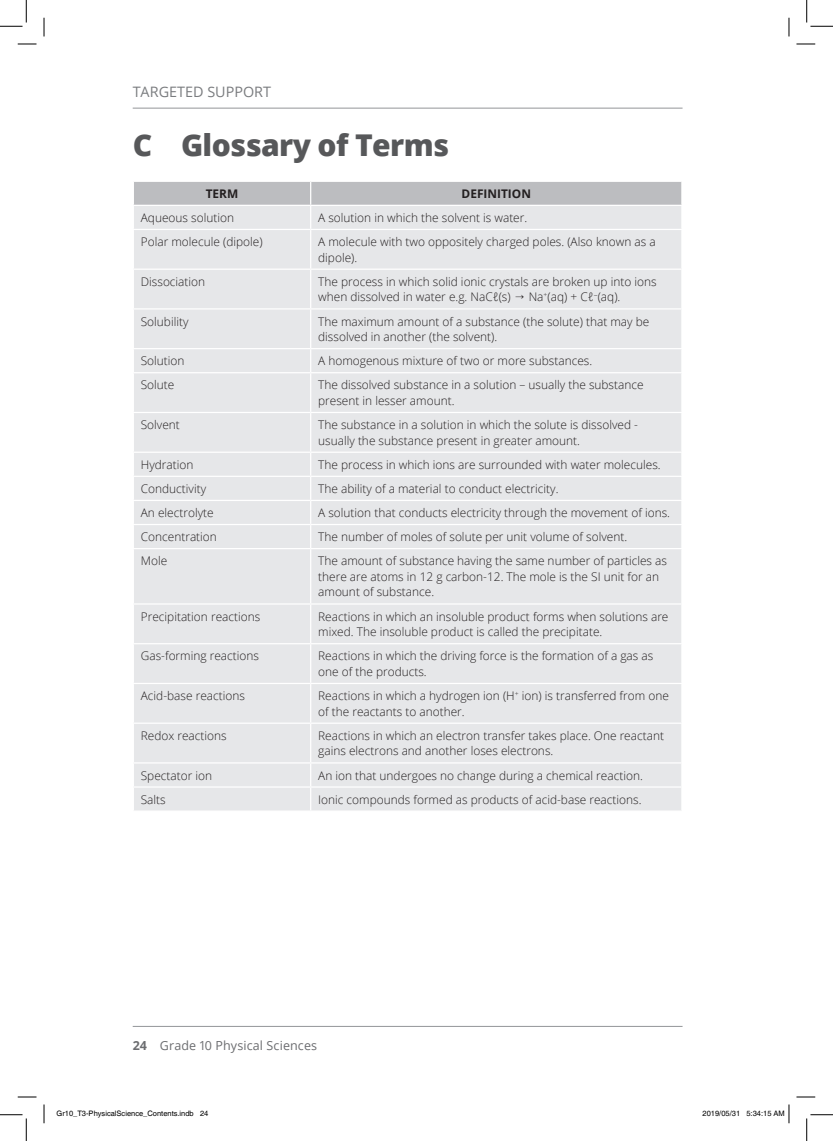
<style>
.page{position:relative;width:833px;height:1141px;background:#fff}
.page>*{position:absolute;margin:0;border:0;box-sizing:border-box;transform-origin:0 0}
.t1{font:800 30px "Open Sans";letter-spacing:-.02em;color:#57585a}
.t2{font:14.38px "Open Sans";color:#7a7c7f}
.t3{font:12.5px "Open Sans";letter-spacing:.01em;color:#6c6d70}
.t4{font:300 11.88px/15.6px "Open Sans";color:#231f20}
.t5{font:700 11.88px "Open Sans";color:#231f20}
.t6{font:7.5px "Helvetica";color:#000}
.s1{font-family:"M Ma Arrow";font-weight:400}
.s2{font-weight:700}
</style>
<div class="page">
<hr style="left:133px;top:108px;width:549px;height:1px;background:#939598">
<hr style="left:133px;top:1025px;width:549px;height:1px;background:#939598">
<div style="left:134px;top:230px;width:547px;height:580px;background:#e6e7e9"></div>
<svg style="left:133px;top:181px;width:549px;height:48px;background:#d3d4d6"></svg>
<hr style="left:310px;top:230px;width:1px;height:38px;background:#fff">
<hr style="left:133px;top:268px;width:177px;height:2px;background:#fff">
<hr style="left:310px;top:268px;width:372px;height:2px;background:#fff">
<hr style="left:310px;top:270px;width:1px;height:38px;background:#fff">
<hr style="left:133px;top:308px;width:177px;height:1px;background:#fff">
<hr style="left:310px;top:308px;width:372px;height:1px;background:#fff">
<hr style="left:310px;top:309px;width:1px;height:39px;background:#fff">
<hr style="left:133px;top:348px;width:177px;height:1px;background:#fff">
<hr style="left:310px;top:348px;width:372px;height:1px;background:#fff">
<svg style="left:310px;top:349px;width:1px;height:23px"></svg>
<hr style="left:133px;top:372px;width:177px;height:1px;background:#fff">
<hr style="left:310px;top:372px;width:372px;height:1px;background:#fff">
<hr style="left:310px;top:373px;width:1px;height:39px;background:#fff">
<hr style="left:133px;top:412px;width:177px;height:1px;background:#fff">
<hr style="left:310px;top:412px;width:372px;height:1px;background:#fff">
<hr style="left:310px;top:413px;width:1px;height:38px;background:#fff">
<hr style="left:133px;top:451px;width:177px;height:2px;background:#fff">
<hr style="left:310px;top:451px;width:372px;height:2px;background:#fff">
<hr style="left:133px;top:475px;width:177px;height:2px;background:#fff">
<hr style="left:310px;top:475px;width:372px;height:2px;background:#fff">
<hr style="left:133px;top:499px;width:177px;height:2px;background:#fff">
<hr style="left:310px;top:499px;width:372px;height:2px;background:#fff">
<hr style="left:133px;top:524px;width:177px;height:1px;background:#fff">
<hr style="left:310px;top:524px;width:372px;height:1px;background:#fff">
<svg style="left:310px;top:453px;width:1px;height:95px"></svg>
<hr style="left:133px;top:548px;width:177px;height:1px;background:#fff">
<hr style="left:310px;top:548px;width:372px;height:1px;background:#fff">
<hr style="left:310px;top:549px;width:1px;height:54px;background:#fff">
<hr style="left:133px;top:603px;width:177px;height:1px;background:#fff">
<hr style="left:310px;top:603px;width:372px;height:1px;background:#fff">
<hr style="left:310px;top:604px;width:1px;height:39px;background:#fff">
<hr style="left:133px;top:643px;width:177px;height:1px;background:#fff">
<hr style="left:310px;top:643px;width:372px;height:1px;background:#fff">
<hr style="left:310px;top:644px;width:1px;height:38px;background:#fff">
<hr style="left:133px;top:682px;width:177px;height:2px;background:#fff">
<hr style="left:310px;top:682px;width:372px;height:2px;background:#fff">
<hr style="left:310px;top:684px;width:1px;height:38px;background:#fff">
<hr style="left:133px;top:722px;width:177px;height:1px;background:#fff">
<hr style="left:310px;top:722px;width:372px;height:1px;background:#fff">
<hr style="left:310px;top:723px;width:1px;height:39px;background:#fff">
<hr style="left:133px;top:762px;width:177px;height:1px;background:#fff">
<hr style="left:310px;top:762px;width:372px;height:1px;background:#fff">
<hr style="left:133px;top:786px;width:177px;height:1px;background:#fff">
<hr style="left:310px;top:786px;width:372px;height:1px;background:#fff">
<svg style="left:310px;top:763px;width:1px;height:47px"></svg>
<svg style="left:18px;top:43px;width:18px;height:2px"></svg>
<svg style="left:796px;top:43px;width:18px;height:2px"></svg>
<svg style="left:18px;top:1096px;width:18px;height:1px"></svg>
<svg style="left:796px;top:1096px;width:18px;height:1px"></svg>
<svg style="left:43px;top:18px;width:2px;height:18px"></svg>
<svg style="left:43px;top:1104px;width:2px;height:19px"></svg>
<svg style="left:788px;top:18px;width:1px;height:18px"></svg>
<svg style="left:0;top:0;width:27px;height:27px"></svg>
<svg style="left:0;top:1114px;width:27px;height:26px"></svg>
<svg style="left:806px;top:0;width:26px;height:27px"></svg>
<svg style="left:806px;top:1114px;width:26px;height:26px"></svg>
<svg style="left:788px;top:1104px;width:1px;height:19px"></svg>
<p class="t2" style="left:133px;top:82px;width:140px">TARGETED SUPPORT</p>
<h1 class="t1" style="left:133px;top:122px;width:318px">C Glossary of Terms</h1>
<p class="t5" style="left:205px;top:185px;width:34px">TERM</p>
<p class="t5" style="left:461px;top:185px;width:71px">DEFINITION</p>
<p class="t4" style="left:141px;top:209px;width:95px">Aqueous solution</p>
<p class="t4" style="left:318px;top:209px;width:210px">A solution in which the solvent is water.</p>
<p class="t4" style="left:141px;top:233px;width:123px">Polar molecule (dipole)</p>
<p class="t4" style="left:318px;top:233px;width:339px">A molecule with two oppositely charged poles. (Also known as a dipole).</p>
<p class="t4" style="left:141px;top:273px;width:66px">Dissociation</p>
<p class="t4" style="left:318px;top:273px;width:340px">The process in which solid ionic crystals are broken up into ions when dissolved in water e.g. NaCℓ(s) <span class="s1">"</span> Na<sup>+</sup>(aq) + Cℓ<sup>−</sup>(aq).</p>
<p class="t4" style="left:141px;top:313px;width:49px">Solubility</p>
<p class="t4" style="left:318px;top:313px;width:332px">The maximum amount of a substance (the solute) that may be dissolved in another (the solvent).</p>
<p class="t4" style="left:141px;top:353px;width:45px">Solution</p>
<p class="t4" style="left:318px;top:353px;width:275px">A homogenous mixture of two or more substances.</p>
<p class="t4" style="left:141px;top:377px;width:35px">Solute</p>
<p class="t4" style="left:318px;top:377px;width:327px">The dissolved substance in a solution – usually the substance present in lesser amount.</p>
<p class="t4" style="left:141px;top:416px;width:41px">Solvent</p>
<p class="t4" style="left:318px;top:416px;width:321px">The substance in a solution in which the solute is dissolved - usually the substance present in greater amount.</p>
<p class="t4" style="left:141px;top:456px;width:54px">Hydration</p>
<p class="t4" style="left:318px;top:456px;width:344px">The process in which ions are surrounded with water molecules.</p>
<p class="t4" style="left:141px;top:480px;width:67px">Conductivity</p>
<p class="t4" style="left:318px;top:480px;width:242px">The ability of a material to conduct electricity.</p>
<p class="t4" style="left:141px;top:504px;width:74px">An electrolyte</p>
<p class="t4" style="left:318px;top:504px;width:353px">A solution that conducts electricity through the movement of ions.</p>
<p class="t4" style="left:141px;top:528px;width:78px">Concentration</p>
<p class="t4" style="left:318px;top:528px;width:310px">The number of moles of solute per unit volume of solvent.</p>
<p class="t4" style="left:141px;top:552px;width:28px">Mole</p>
<p class="t4" style="left:318px;top:552px;width:350px">The amount of substance having the same number of particles as there are atoms in 12 g carbon-12. The mole is the SI unit for an amount of substance.</p>
<p class="t4" style="left:141px;top:608px;width:121px">Precipitation reactions</p>
<p class="t4" style="left:318px;top:608px;width:351px">Reactions in which an insoluble product forms when solutions are mixed. The insoluble product is called the precipitate.</p>
<p class="t4" style="left:141px;top:647px;width:120px">Gas-forming reactions</p>
<p class="t4" style="left:318px;top:647px;width:336px">Reactions in which the driving force is the formation of a gas as one of the products.</p>
<p class="t4" style="left:141px;top:687px;width:106px">Acid-base reactions</p>
<p class="t4" style="left:318px;top:687px;width:352px">Reactions in which a hydrogen ion (H<sup>+</sup> ion) is transferred from one of the reactants to another.</p>
<p class="t4" style="left:141px;top:727px;width:87px">Redox reactions</p>
<p class="t4" style="left:318px;top:727px;width:347px">Reactions in which an electron transfer takes place. One reactant gains electrons and another loses electrons.</p>
<p class="t4" style="left:141px;top:767px;width:73px">Spectator ion</p>
<p class="t4" style="left:318px;top:767px;width:326px">An ion that undergoes no change during a chemical reaction.</p>
<p class="t4" style="left:141px;top:791px;width:26px">Salts</p>
<p class="t4" style="left:318px;top:791px;width:325px">Ionic compounds formed as products of acid-base reactions.</p>
<p class="t3" style="left:133px;top:1036px;width:186px"><span class="s2">24</span> Grade 10 Physical Sciences</p>
<p class="t6" style="left:56px;top:1108px;width:153px">Gr10_T3-PhysicalScience_Contents.indb 24</p>
<p class="t6" style="left:702px;top:1108px;width:84px">2019/05/31 5:34:15 AM</p>
</div>
